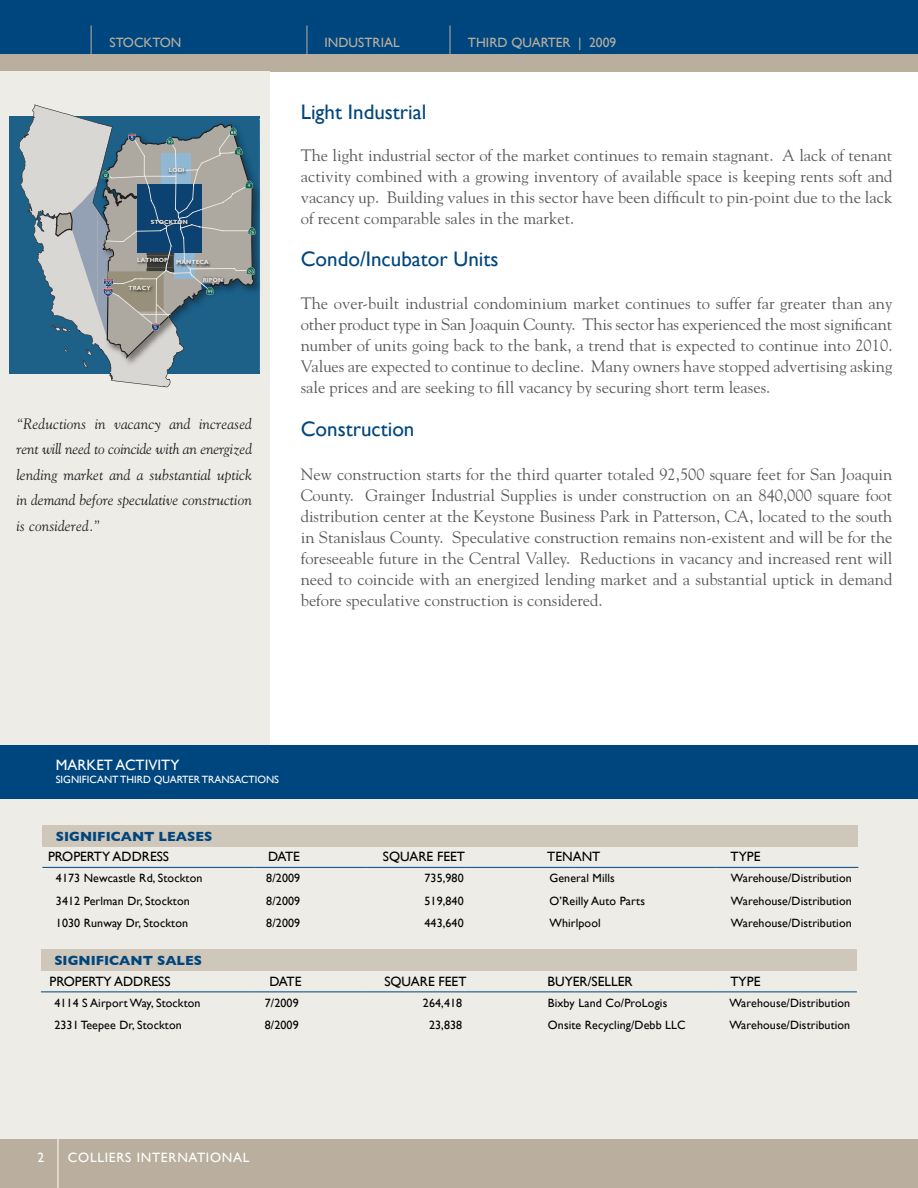
<style>
.page{position:relative;width:918px;height:1188px;background:#fff}
.page>*{position:absolute;margin:0;border:0;box-sizing:border-box;transform-origin:0 0}
.Head_A{font:21px "Gill Sans";color:#00467e}
.t1{font:16.5px/21px "Goudy Std";color:#57585a;text-align:justify}
.t2{font:italic 15px/25.5px "Goudy";color:#231f20;text-align:justify}
.SIDEBAR_title{font:15px "Gill Sans";color:#fff}
.Company_info_text{font:13.5px "Gill Sans";color:#000}
.HEADER_text{font:13.5px "Gill Sans";color:#baaf9e}
.Graph_Main_Header{font:700 13.5px "Gill Sans";color:#00467e}
.FOOTER_text{font:13.5px "Gill Sans";letter-spacing:.055em;color:#fff}
.t3{font:12px "Gill Sans";letter-spacing:.01em;color:#000}
.SIDEBAR_text_2{font:10.5px "Gill Sans";color:#fff}
.t4{font:6.6px "Arial Narrow";color:#231f20}
.t5{font:700 6px "Gill Sans Std";color:#fff}
.t6{font:4.8px "Gill Sans Std";color:#fff}
</style>
<div class="page">
<div style="left:0;top:1139px;width:918px;height:49px;background:#baaf9e"></div>
<hr style="left:58px;top:1139px;width:1px;height:49px;background:#fff">
<div style="left:0;top:0;width:918px;height:54px;background:#00467e"></div>
<div style="left:0;top:54px;width:918px;height:17px;background:#baaf9e"></div>
<hr style="left:450px;top:25px;width:1px;height:33px;background:#baaf9e">
<hr style="left:307px;top:25px;width:1px;height:33px;background:#baaf9e">
<hr style="left:91px;top:25px;width:1px;height:33px;background:#baaf9e">
<div style="left:4px;top:799px;width:914px;height:340px;background:#edece7"></div>
<div style="left:0;top:71px;width:270px;height:1068px;background:#edece7"></div>
<div style="left:0;top:746px;width:918px;height:53px;background:#00467e"></div>
<div style="left:42px;top:825px;width:816px;height:22px;background:#cfc7ba"></div>
<hr style="left:42px;top:867px;width:212px;height:1px;background:#00467e">
<hr style="left:254px;top:867px;width:113px;height:1px;background:#00467e">
<hr style="left:367px;top:867px;width:99px;height:1px;background:#00467e">
<hr style="left:466px;top:867px;width:110px;height:1px;background:#00467e">
<hr style="left:576px;top:867px;width:140px;height:1px;background:#00467e">
<hr style="left:716px;top:867px;width:142px;height:1px;background:#00467e">
<div style="left:41px;top:949px;width:816px;height:22px;background:#cfc7ba"></div>
<hr style="left:41px;top:992px;width:212px;height:1px;background:#00467e">
<hr style="left:253px;top:992px;width:112px;height:1px;background:#00467e">
<hr style="left:365px;top:992px;width:100px;height:1px;background:#00467e">
<hr style="left:465px;top:992px;width:109px;height:1px;background:#00467e">
<hr style="left:574px;top:992px;width:141px;height:1px;background:#00467e">
<hr style="left:715px;top:992px;width:142px;height:1px;background:#00467e">
<div style="left:9px;top:116px;width:251px;height:257px;background:#1d6088"></div>
<svg style="left:19px;top:104px;width:165px;height:283px"></svg>
<img style="left:98px;top:119px;width:80px;height:4px">
<img style="left:178px;top:119px;width:82px;height:21px">
<img style="left:259px;top:140px;width:1px;height:21px">
<img style="left:255px;top:161px;width:5px;height:209px">
<img style="left:98px;top:359px;width:86px;height:11px">
<svg style="left:55px;top:123px;width:200px;height:236px"></svg>
<p class="HEADER_text" style="left:110px;top:34px;width:73px">STOCKTON</p>
<p class="HEADER_text" style="left:325px;top:34px;width:77px">INDUSTRIAL</p>
<p class="HEADER_text" style="left:468px;top:34px;width:150px">THIRD QUARTER | 2009</p>
<p class="t5" style="left:169px;top:167px;width:17px">LODI</p>
<p class="t5" style="left:151px;top:218px;width:38px">STOCKTON</p>
<p class="t5" style="left:137px;top:257px;width:33px">LATHROP</p>
<p class="t5" style="left:129px;top:285px;width:24px">TRACY</p>
<p class="t5" style="left:176px;top:259px;width:34px">MANTECA</p>
<p class="t5" style="left:203px;top:276px;width:22px">RIPON</p>
<p class="t6" style="left:248px;top:183px;width:4px">4</p>
<p class="t2" style="left:16px;top:411px;width:237px">“Reductions in vacancy and increased rent will need to coincide with an energized lending market and a substantial uptick in demand before speculative construction is considered.”</p>
<p class="Head_A" style="left:301px;top:99px;width:127px">Light Industrial</p>
<p class="t1" style="left:301px;top:145px;width:593px">The light industrial sector of the market continues to remain stagnant. A lack of tenant activity combined with a growing inventory of available space is keeping rents soft and vacancy up. Building values in this sector have been difficult to pin-point due to the lack of recent comparable sales in the market.</p>
<p class="Head_A" style="left:301px;top:247px;width:199px">Condo/Incubator Units</p>
<p class="t1" style="left:301px;top:292px;width:593px">The over-built industrial condominium market continues to suffer far greater than any other product type in San Joaquin County. This sector has experienced the most significant number of units going back to the bank, a trend that is expected to continue into 2010.<br>Values are expected to continue to decline. Many owners have stopped advertising asking sale prices and are seeking to fill vacancy by securing short term leases.</p>
<p class="Head_A" style="left:301px;top:417px;width:115px">Construction</p>
<p class="t1" style="left:301px;top:463px;width:593px">New construction starts for the third quarter totaled 92,500 square feet for San Joaquin County. Grainger Industrial Supplies is under construction on an 840,000 square foot distribution center at the Keystone Business Park in Patterson, CA, located to the south in Stanislaus County. Speculative construction remains non-existent and will be for the foreseeable future in the Central Valley. Reductions in vacancy and increased rent will need to coincide with an energized lending market and a substantial uptick in demand before speculative construction is considered.</p>
<p class="t4" style="left:324px;top:172px;width:8px">12</p>
<p class="SIDEBAR_title" style="left:56px;top:756px;width:125px">MARKET ACTIVITY</p>
<p class="SIDEBAR_text_2" style="left:56px;top:774px;width:225px">SIGNIFICANT THIRD QUARTER TRANSACTIONS</p>
<p class="Graph_Main_Header" style="left:56px;top:828px;width:158px">SIGNIFICANT LEASES</p>
<p class="t3" style="left:56px;top:871px;width:148px">4173 Newcastle Rd, Stockton</p>
<p class="t3" style="left:266px;top:871px;width:35px">8/2009</p>
<p class="t3" style="left:424px;top:871px;width:41px">735,980</p>
<p class="t3" style="left:549px;top:871px;width:67px">General Mills</p>
<p class="t3" style="left:731px;top:871px;width:122px">Warehouse/Distribution</p>
<p class="t3" style="left:56px;top:893px;width:135px">3412 Perlman Dr, Stockton</p>
<p class="t3" style="left:266px;top:893px;width:35px">8/2009</p>
<p class="t3" style="left:424px;top:893px;width:41px">519,840</p>
<p class="t3" style="left:549px;top:893px;width:97px">O’Reilly Auto Parts</p>
<p class="t3" style="left:731px;top:893px;width:122px">Warehouse/Distribution</p>
<p class="t3" style="left:56px;top:916px;width:134px">1030 Runway Dr, Stockton</p>
<p class="t3" style="left:266px;top:916px;width:35px">8/2009</p>
<p class="t3" style="left:424px;top:916px;width:41px">443,640</p>
<p class="t3" style="left:549px;top:916px;width:53px">Whirlpool</p>
<p class="t3" style="left:731px;top:916px;width:122px">Warehouse/Distribution</p>
<p class="Company_info_text" style="left:48px;top:849px;width:123px">PROPERTY ADDRESS</p>
<p class="Company_info_text" style="left:268px;top:849px;width:33px">DATE</p>
<p class="Company_info_text" style="left:383px;top:849px;width:84px">SQUARE FEET</p>
<p class="Company_info_text" style="left:547px;top:849px;width:55px">TENANT</p>
<p class="Company_info_text" style="left:731px;top:849px;width:31px">TYPE</p>
<p class="Graph_Main_Header" style="left:54px;top:953px;width:149px">SIGNIFICANT SALES</p>
<p class="t3" style="left:54px;top:995px;width:148px">4114 S Airport Way, Stockton</p>
<p class="t3" style="left:265px;top:995px;width:35px">7/2009</p>
<p class="t3" style="left:423px;top:995px;width:41px">264,418</p>
<p class="t3" style="left:548px;top:995px;width:121px">Bixby Land Co/ProLogis</p>
<p class="t3" style="left:729px;top:995px;width:122px">Warehouse/Distribution</p>
<p class="t3" style="left:54px;top:1018px;width:129px">2331 Teepee Dr, Stockton</p>
<p class="t3" style="left:265px;top:1018px;width:35px">8/2009</p>
<p class="t3" style="left:429px;top:1018px;width:35px">23,838</p>
<p class="t3" style="left:548px;top:1018px;width:139px">Onsite Recycling/Debb LLC</p>
<p class="t3" style="left:729px;top:1018px;width:122px">Warehouse/Distribution</p>
<p class="Company_info_text" style="left:50px;top:973px;width:123px">PROPERTY ADDRESS</p>
<p class="Company_info_text" style="left:270px;top:973px;width:33px">DATE</p>
<p class="Company_info_text" style="left:384px;top:973px;width:84px">SQUARE FEET</p>
<p class="Company_info_text" style="left:548px;top:973px;width:87px">BUYER/SELLER</p>
<p class="Company_info_text" style="left:731px;top:973px;width:31px">TYPE</p>
<p class="FOOTER_text" style="left:38px;top:1149px;width:8px">2</p>
<p class="FOOTER_text" style="left:68px;top:1150px;width:183px">COLLIERS INTERNATIONAL</p>
</div>
